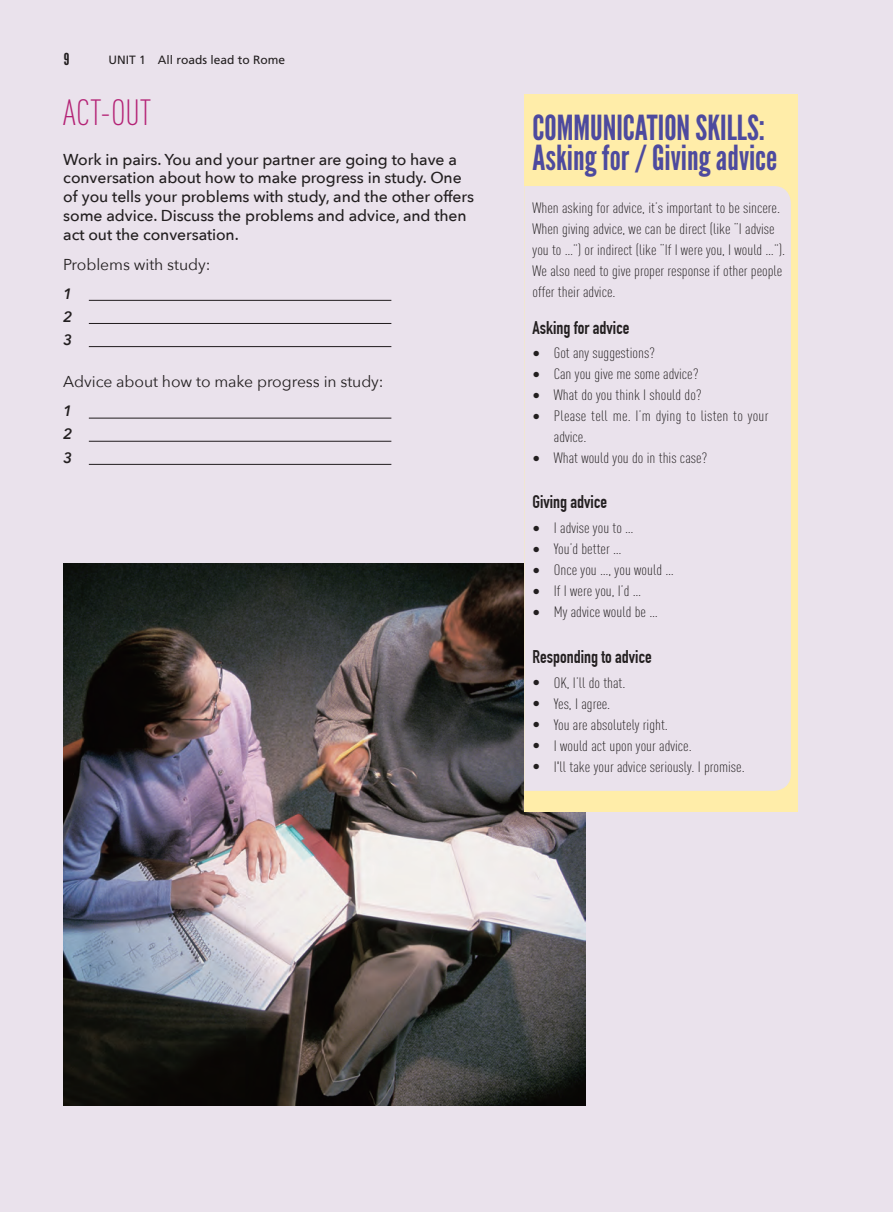
<style>
.page{position:relative;width:893px;height:1212px;background:#eae2ec}
.page>*{position:absolute;margin:0;border:0;box-sizing:border-box;transform-origin:0 0}
._1{font:36px "DIN Cond Light Alternate";color:#b42275}
._1-2{font:34.5px/30px "League Gothic";color:#4d4a9e}
._1-3{font:700 18px "DIN Condensed";color:#231f20}
.t1{font:16.5px "League Gothic";color:#231f20}
.有序号指令{font:500 15.75px/18.9px "Avenir Next";letter-spacing:-.005em;color:#231f20}
.有序号指令-T{font:15.75px "Avenir Next";letter-spacing:-.005em;color:#231f20}
._1-4{font:italic 600 15px "Avenir Next";color:#231f20}
._1-5{font:14.85px/21px "DIN Cond Light Alternate";color:#231f20;scale:1.11 1}
.有序号题{font:14.85px/21px "DIN Cond Light Alternate";color:#231f20;scale:1.11 1}
.t2{font:12px "Frutiger LT Std";color:#231f20}
.s1{font-size:16.5px}
</style>
<div class="page">
<img style="left:63px;top:563px;width:522px;height:542px">
<div style="left:524px;top:94px;width:274px;height:718px;background:#ffeda9"></div>
<div style="left:524px;top:186px;width:267px;height:605px;background:#eae2ec"></div>
<hr style="left:89px;top:300px;width:302px;height:1px;background:#231f20">
<hr style="left:89px;top:323px;width:302px;height:1px;background:#231f20">
<hr style="left:89px;top:346px;width:302px;height:1px;background:#231f20">
<hr style="left:89px;top:418px;width:302px;height:1px;background:#231f20">
<hr style="left:89px;top:441px;width:302px;height:1px;background:#231f20">
<hr style="left:89px;top:464px;width:302px;height:1px;background:#231f20">
<p class="t1" style="left:64px;top:50px;width:7px">9</p>
<p class="t2" style="left:108px;top:53px;width:178px">UNIT 1 All roads lead to Rome</p>
<p class="_1" style="left:63px;top:92px;width:90px">ACT-OUT</p>
<p class="有序号指令" style="left:63px;top:149px;width:412px">Work in pairs. You and your partner are going to have a conversation about how to make progress in study. One of you tells your problems with study, and the other offers some advice. Discuss the problems and advice, and then act out the conversation.</p>
<p class="有序号指令-T" style="left:63px;top:251px;width:149px">Problems with study:</p>
<p class="_1-4" style="left:63px;top:280px;width:11px">1</p>
<p class="_1-4" style="left:63px;top:304px;width:11px">2</p>
<p class="_1-4" style="left:63px;top:327px;width:11px">3</p>
<p class="有序号指令-T" style="left:63px;top:369px;width:322px">Advice about how to make progress in study:</p>
<p class="_1-4" style="left:63px;top:398px;width:11px">1</p>
<p class="_1-4" style="left:63px;top:421px;width:11px">2</p>
<p class="_1-4" style="left:63px;top:444px;width:11px">3</p>
<p class="_1-2" style="left:533px;top:113px;width:246px">COMMUNICATION SKILLS:<br>Asking for / Giving advice</p>
<p class="有序号题" style="left:533px;top:197px;width:229px">When asking for advice, it’s important to be sincere.<br>When giving advice, we can be direct (like “I advise you to …”) or indirect (like “If I were you, I would …”).<br>We also need to give proper response if other people offer their advice.</p>
<p class="_1-3" style="left:533px;top:317px;width:99px">Asking for advice</p>
<p class="_1-5" style="left:533px;top:342px;width:112px"><span class="s1">•</span> Got any suggestions?</p>
<p class="_1-5" style="left:533px;top:363px;width:151px"><span class="s1">•</span> Can you give me some advice?</p>
<p class="_1-5" style="left:533px;top:384px;width:154px"><span class="s1">•</span> What do you think I should do?</p>
<p class="_1-5" style="left:554px;top:405px;width:195px;text-indent:-21px"><span class="s1">•</span> Please tell me. I’m dying to listen to your advice.</p>
<p class="_1-5" style="left:533px;top:447px;width:159px"><span class="s1">•</span> What would you do in this case?</p>
<p class="_1-3" style="left:533px;top:491px;width:76px">Giving advice</p>
<p class="_1-5" style="left:533px;top:517px;width:93px"><span class="s1">•</span> I advise you to …</p>
<p class="_1-5" style="left:533px;top:538px;width:82px"><span class="s1">•</span> You’d better …</p>
<p class="_1-5" style="left:533px;top:559px;width:129px"><span class="s1">•</span> Once you …, you would …</p>
<p class="_1-5" style="left:533px;top:580px;width:99px"><span class="s1">•</span> If I were you, I’d …</p>
<p class="_1-5" style="left:533px;top:601px;width:114px"><span class="s1">•</span> My advice would be …</p>
<p class="_1-3" style="left:533px;top:646px;width:121px">Responding to advice</p>
<p class="_1-5" style="left:533px;top:672px;width:85px"><span class="s1">•</span> OK, I’ll do that.</p>
<p class="_1-5" style="left:533px;top:693px;width:72px"><span class="s1">•</span> Yes, I agree.</p>
<p class="_1-5" style="left:533px;top:714px;width:124px"><span class="s1">•</span> You are absolutely right.</p>
<p class="_1-5" style="left:533px;top:735px;width:145px"><span class="s1">•</span> I would act upon your advice.</p>
<p class="_1-5" style="left:533px;top:756px;width:193px"><span class="s1">•</span> I'll take your advice seriously. I promise.</p>
</div>
